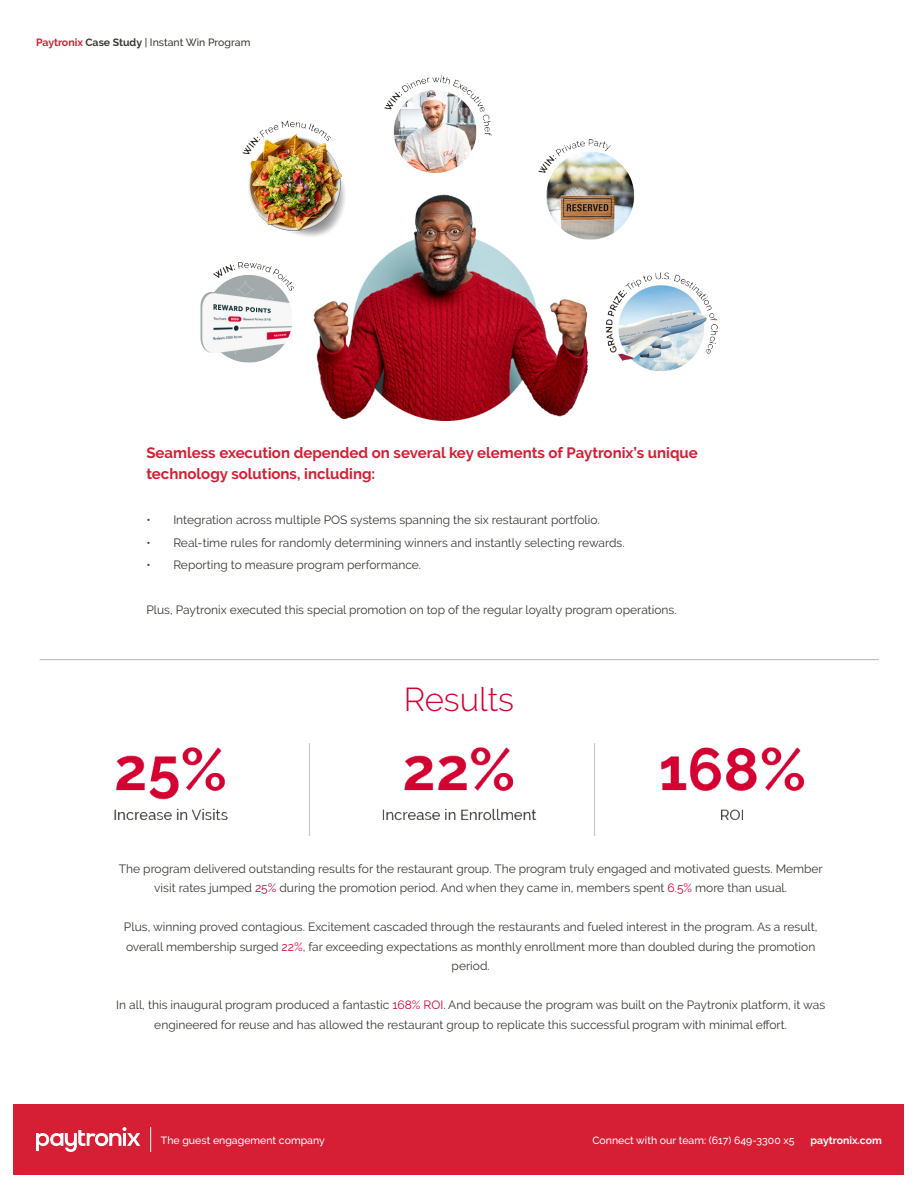
<style>
.page{position:relative;width:918px;height:1188px;background:#fff}
.page>*{position:absolute;margin:0;border:0;box-sizing:border-box;transform-origin:0 0}
.t1{font:300 33px "Raleway";color:#d50032}
.t2{font:700 15px/21px "Raleway";color:#d61e34}
.t3{font:12px/19.5px "Raleway";color:#3c3934;text-align:center}
.t4{font:500 10.5px "Raleway";color:#fff}
.t5{font:500 10.5px "Raleway";color:#3c3934}
.t6{font:700 10.5px "Raleway";color:#fff}
.s1{font-weight:700;color:#d61e34}
.s2{font-weight:700}
.s3{color:#d50032}
</style>
<div class="page">
<div style="left:14px;top:1104px;width:890px;height:70px;background:#d61e34"></div>
<svg style="left:36px;top:1127px;width:104px;height:25px"></svg>
<svg style="left:150px;top:1127px;width:1px;height:25px"></svg>
<hr style="left:40px;top:659px;width:839px;height:1px;background:#b8b8b8">
<img style="left:200px;top:76px;width:518px;height:344px">
<img style="left:114px;top:744px;width:690px;height:92px">
<p class="t5" style="left:36px;top:36px;width:216px"><span class="s1">Paytronix</span> <span class="s2">Case Study</span> | Instant Win Program</p>
<p class="t2" style="left:146px;top:443px;width:553px">Seamless execution depended on several key elements of Paytronix’s unique technology solutions, including:</p>
<p class="t3" style="left:146px;top:510px;width:455px">• Integration across multiple POS systems spanning the six restaurant portfolio.</p>
<p class="t3" style="left:146px;top:533px;width:480px">• Real-time rules for randomly determining winners and instantly selecting rewards.</p>
<p class="t3" style="left:146px;top:555px;width:276px">• Reporting to measure program performance.</p>
<p class="t3" style="left:146px;top:600px;width:532px">Plus, Paytronix executed this special promotion on top of the regular loyalty program operations.</p>
<p class="t1" style="left:404px;top:680px;width:112px">Results</p>
<p class="t3" style="left:119px;top:859px;width:705px">The program delivered outstanding results for the restaurant group. The program truly engaged and motivated guests. Member visit rates jumped <span class="s3">25%</span> during the promotion period. And when they came in, members spent <span class="s3">6.5%</span> more than usual.</p>
<p class="t3" style="left:124px;top:917px;width:695px">Plus, winning proved contagious. Excitement cascaded through the restaurants and fueled interest in the program. As a result, overall membership surged <span class="s3">22%</span>, far exceeding expectations as monthly enrollment more than doubled during the promotion period.</p>
<p class="t3" style="left:116px;top:995px;width:711px">In all, this inaugural program produced a fantastic <span class="s3">168% ROI</span>. And because the program was built on the Paytronix platform, it was engineered for reuse and has allowed the restaurant group to replicate this successful program with minimal effort.</p>
<p class="t4" style="left:161px;top:1134px;width:165px">The guest engagement company</p>
<p class="t4" style="left:592px;top:1134px;width:204px">Connect with our team: (617) 649-3300 x5</p>
<p class="t6" style="left:811px;top:1135px;width:73px">paytronix.com</p>
</div>
